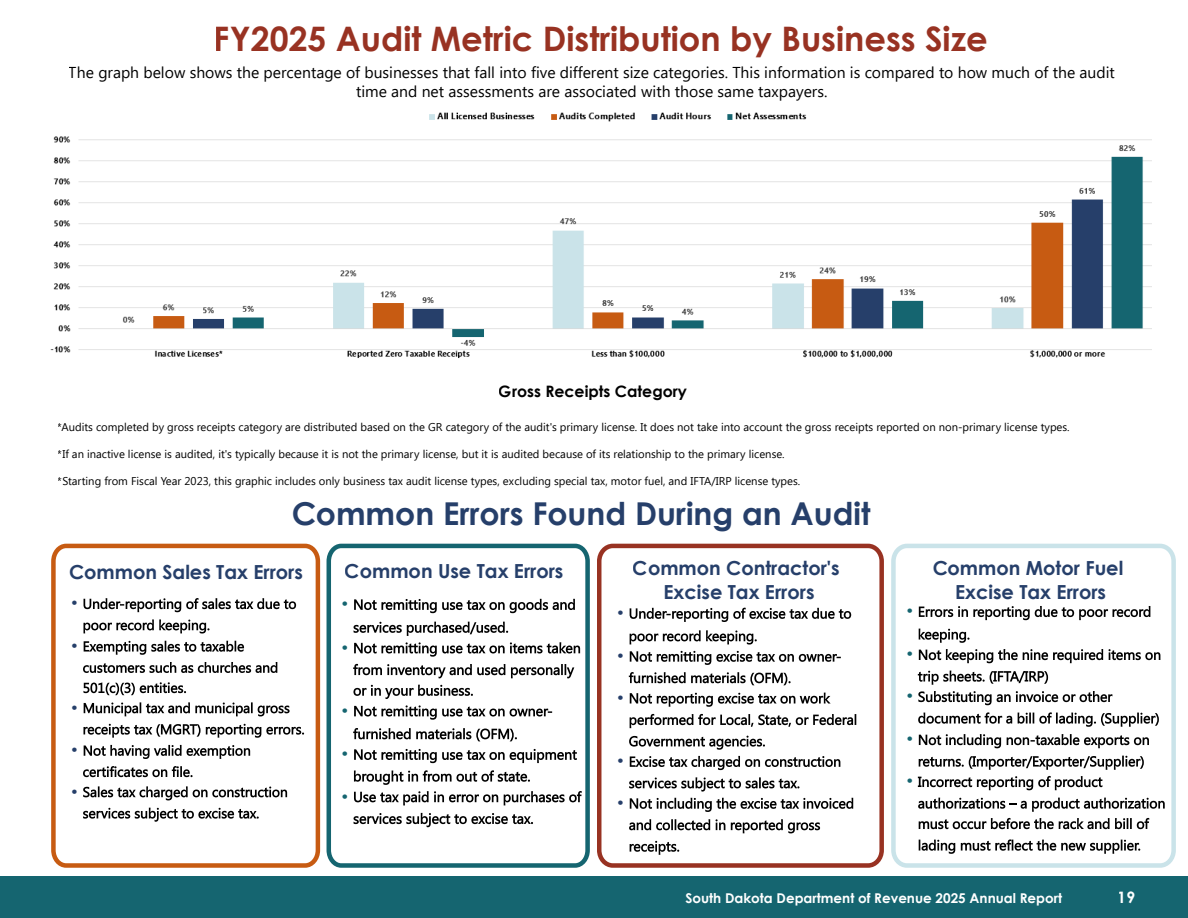
<style>
.page{position:relative;width:1188px;height:918px;background:#fff}
.page>*{position:absolute;margin:0;border:0;box-sizing:border-box;transform-origin:0 0}
.t1{font:700 33.75px "Century Gothic";color:#983222}
.t2{font:700 31.5px "Century Gothic";color:#263f6a}
.t3{font:700 19.35px/23.7px "Century Gothic";color:#263f6a;text-align:center}
.t4{font:15.75px/19.2px "Segoe UI";color:#000;text-align:center}
.t5{font:700 15.75px "Century Gothic";color:#000}
.t6{font:700 15.75px "Century Gothic";color:#fff}
.t7{font:700 13.5px "Century Gothic";color:#fff}
.t8{font:11.25px "Segoe UI";color:#000}
</style>
<div class="page">
<svg style="left:327px;top:544px;width:263px;height:324px"></svg>
<svg style="left:597px;top:544px;width:287px;height:324px"></svg>
<svg style="left:891px;top:544px;width:285px;height:324px"></svg>
<svg style="left:51px;top:544px;width:269px;height:324px"></svg>
<svg style="left:84px;top:598px;width:212px;height:14px"></svg>
<svg style="left:83px;top:619px;width:127px;height:15px"></svg>
<svg style="left:84px;top:641px;width:160px;height:14px"></svg>
<svg style="left:83px;top:662px;width:194px;height:11px"></svg>
<svg style="left:83px;top:682px;width:103px;height:13px"></svg>
<svg style="left:84px;top:702px;width:206px;height:14px"></svg>
<svg style="left:83px;top:724px;width:221px;height:14px"></svg>
<svg style="left:84px;top:745px;width:166px;height:14px"></svg>
<svg style="left:83px;top:766px;width:110px;height:11px"></svg>
<svg style="left:83px;top:786px;width:204px;height:14px"></svg>
<svg style="left:83px;top:808px;width:176px;height:14px"></svg>
<svg style="left:630px;top:608px;width:221px;height:14px"></svg>
<svg style="left:630px;top:630px;width:127px;height:15px"></svg>
<svg style="left:630px;top:651px;width:211px;height:14px"></svg>
<svg style="left:629px;top:672px;width:162px;height:13px"></svg>
<svg style="left:630px;top:693px;width:201px;height:14px"></svg>
<svg style="left:630px;top:714px;width:226px;height:14px"></svg>
<svg style="left:629px;top:736px;width:136px;height:14px"></svg>
<svg style="left:630px;top:756px;width:210px;height:14px"></svg>
<svg style="left:629px;top:777px;width:170px;height:15px"></svg>
<svg style="left:630px;top:798px;width:223px;height:14px"></svg>
<svg style="left:629px;top:819px;width:191px;height:14px"></svg>
<svg style="left:630px;top:841px;width:49px;height:14px"></svg>
<div style="left:0;top:876px;width:1188px;height:42px;background:#156570"></div>
<svg style="left:354px;top:599px;width:221px;height:14px"></svg>
<svg style="left:354px;top:622px;width:154px;height:14px"></svg>
<svg style="left:354px;top:642px;width:226px;height:15px"></svg>
<svg style="left:353px;top:664px;width:221px;height:14px"></svg>
<svg style="left:353px;top:685px;width:120px;height:14px"></svg>
<svg style="left:354px;top:705px;width:198px;height:15px"></svg>
<svg style="left:353px;top:728px;width:164px;height:13px"></svg>
<svg style="left:354px;top:749px;width:223px;height:14px"></svg>
<svg style="left:354px;top:770px;width:176px;height:15px"></svg>
<svg style="left:354px;top:791px;width:228px;height:14px"></svg>
<svg style="left:354px;top:813px;width:179px;height:14px"></svg>
<img style="left:51px;top:112px;width:1101px;height:246px">
<h1 class="t1" style="left:214px;top:17px;width:775px">FY2025 Audit Metric Distribution by Business Size</h1>
<h3 class="t4" style="left:69px;top:61px;width:1048px">The graph below shows the percentage of businesses that fall into five different size categories. This information is compared to how much of the audit time and net assessments are associated with those same taxpayers.</h3>
<h3 class="t5" style="left:499px;top:382px;width:190px">Gross Receipts Category</h3>
<p class="t8" style="left:58px;top:419px;width:1013px">*Audits completed by gross receipts category are distributed based on the GR category of the audit's primary license. It does not take into account the gross receipts reported on non-primary license types.</p>
<p class="t8" style="left:58px;top:446px;width:729px">*If an inactive license is audited, it's typically because it is not the primary license, but it is audited because of its relationship to the primary license.</p>
<p class="t8" style="left:58px;top:473px;width:744px">*Starting from Fiscal Year 2023, this graphic includes only business tax audit license types, excluding special tax, motor fuel, and IFTA/IRP license types.</p>
<h2 class="t2" style="left:291px;top:494px;width:581px">Common Errors Found During an Audit</h2>
<h3 class="t3" style="left:69px;top:560px;width:235px">Common Sales Tax Errors</h3>
<h3 class="t3" style="left:345px;top:559px;width:220px">Common Use Tax Errors</h3>
<h3 class="t3" style="left:633px;top:556px;width:208px">Common Contractor's<br>Excise Tax Errors</h3>
<h3 class="t3" style="left:932px;top:556px;width:192px">Common Motor Fuel<br>Excise Tax Errors</h3>
<p class="t7" style="left:685px;top:890px;width:378px">South Dakota Department of Revenue 2025 Annual Report</p>
<h3 class="t6" style="left:1118px;top:888px;width:19px">19</h3>
</div>
